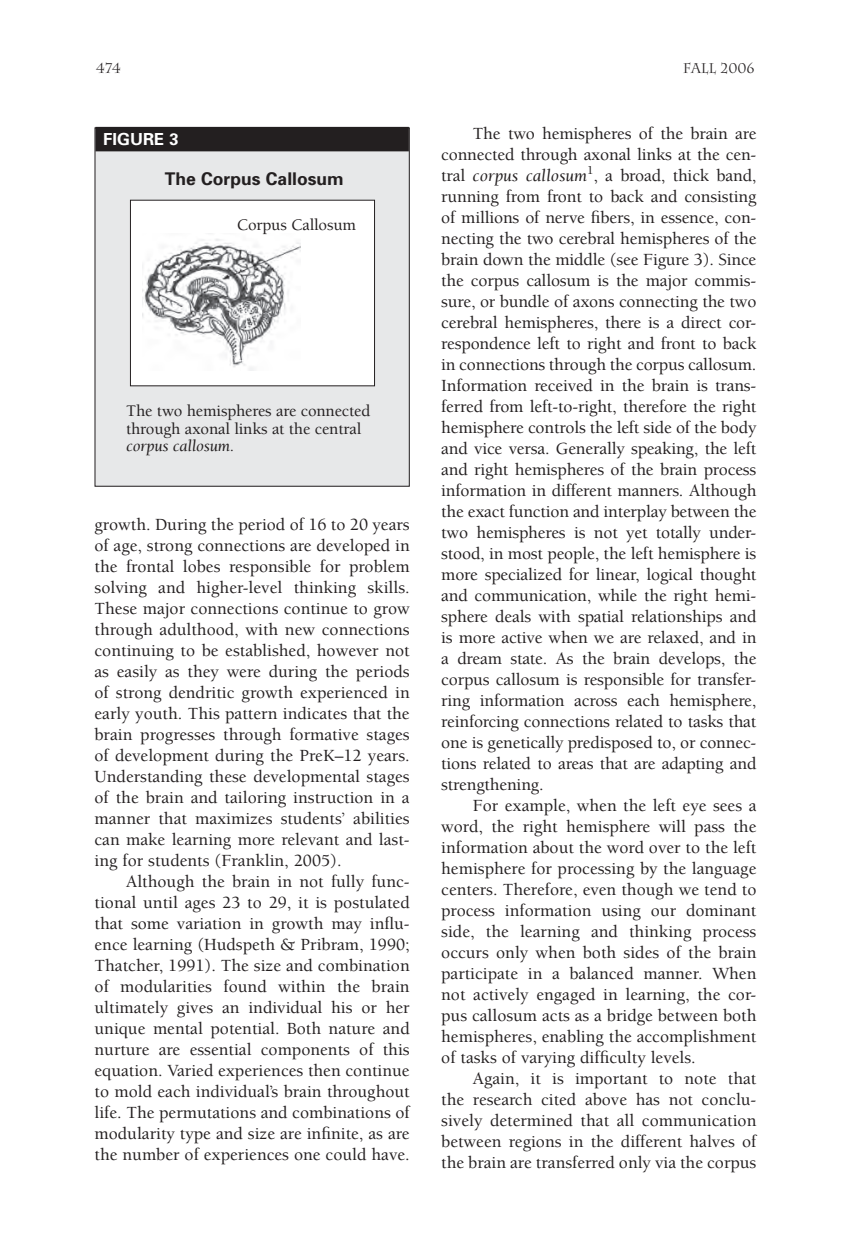
<style>
.page{position:relative;width:851px;height:1260px;background:#fff}
.page>*{position:absolute;margin:0;border:0;box-sizing:border-box;transform-origin:0 0}
.t1{font:500 17.5px/21px "Berkeley";color:#231f20;text-align:justify}
.t2{font:700 17.5px "Univers";color:#231f20}
.t3{font:500 16.62px/17.5px "Berkeley";letter-spacing:-.01em;color:#231f20}
.t4{font:italic 16.62px "Berkeley";letter-spacing:-.01em;color:#231f20}
.t5{font:700 16.62px "Univers";color:#fff}
.t6{font:14px "Charlemagne";letter-spacing:-.01em;color:#231f20}
.s1{font-weight:400;font-style:italic}
</style>
<div class="page">
<div style="left:95px;top:128px;width:314px;height:358px;background:#e7e8e9"></div>
<div style="left:95px;top:127px;width:314px;height:24px;background:#231f20"></div>
<div style="left:94px;top:127px;width:316px;height:360px;border:1px solid #231f20"></div>
<div style="left:130px;top:200px;width:244px;height:186px;background:#fff"></div>
<img style="left:143px;top:233px;width:158px;height:138px">
<div style="left:130px;top:200px;width:245px;height:186px;border:1px solid #231f20"></div>
<p class="t6" style="left:96px;top:60px;width:26px">474</p>
<p class="t6" style="left:682px;top:60px;width:73px">FALL 2006</p>
<p class="t5" style="left:103px;top:133px;width:77px">FIGURE 3</p>
<p class="t2" style="left:165px;top:172px;width:180px">The Corpus Callosum</p>
<p class="t3" style="left:237px;top:218px;width:121px">Corpus Callosum</p>
<p class="t3" style="left:126px;top:404px;width:246px">The two hemispheres are connected through axonal links at the central</p>
<p class="t4" style="left:126px;top:440px;width:110px">corpus callosum.</p>
<p class="t1" style="left:94px;top:516px;width:317px">growth. During the period of 16 to 20 years of age, strong connections are developed in the frontal lobes responsible for problem solving and higher-level thinking skills.<br>These major connections continue to grow through adulthood, with new connections continuing to be established, however not as easily as they were during the periods of strong dendritic growth experienced in early youth. This pattern indicates that the brain progresses through formative stages of development during the PreK–12 years.<br>Understanding these developmental stages of the brain and tailoring instruction in a manner that maximizes students’ abilities can make learning more relevant and last&shy;ing for students (Franklin, 2005).</p>
<p class="t1" style="left:94px;top:873px;width:317px;text-indent:32px">Although the brain in not fully func&shy;tional until ages 23 to 29, it is postulated that some variation in growth may influ&shy;ence learning (Hudspeth &amp; Pribram, 1990; Thatcher, 1991). The size and combination of modularities found within the brain ultimately gives an individual his or her unique mental potential. Both nature and nurture are essential components of this equation. Varied experiences then continue to mold each individual’s brain throughout life. The permutations and combinations of modularity type and size are infinite, as are the number of experiences one could have.</p>
<p class="t1" style="left:441px;top:125px;width:317px;text-indent:32px">The two hemispheres of the brain are connected through axonal links at the cen&shy;tral <span class="s1">corpus callosum</span><sup>1</sup>, a broad, thick band, running from front to back and consisting of millions of nerve fibers, in essence, con&shy;necting the two cerebral hemispheres of the brain down the middle (see Figure 3). Since the corpus callosum is the major commis&shy;sure, or bundle of axons connecting the two cerebral hemispheres, there is a direct cor&shy;respondence left to right and front to back in connections through the corpus callosum.<br>Information received in the brain is trans&shy;ferred from left-to-right, therefore the right hemisphere controls the left side of the body and vice versa. Generally speaking, the left and right hemispheres of the brain process information in different manners. Although the exact function and interplay between the two hemispheres is not yet totally under&shy;stood, in most people, the left hemisphere is more specialized for linear, logical thought and communication, while the right hemi&shy;sphere deals with spatial relationships and is more active when we are relaxed, and in a dream state. As the brain develops, the corpus callosum is responsible for transfer&shy;ring information across each hemisphere, reinforcing connections related to tasks that one is genetically predisposed to, or connec&shy;tions related to areas that are adapting and strengthening.</p>
<p class="t1" style="left:441px;top:797px;width:317px;text-indent:32px">For example, when the left eye sees a word, the right hemisphere will pass the information about the word over to the left hemisphere for processing by the language centers. Therefore, even though we tend to process information using our dominant side, the learning and thinking process occurs only when both sides of the brain participate in a balanced manner. When not actively engaged in learning, the cor&shy;pus callosum acts as a bridge between both hemispheres, enabling the accomplishment of tasks of varying difficulty levels.</p>
<p class="t1" style="left:441px;top:1070px;width:317px;text-indent:32px">Again, it is important to note that the research cited above has not conclu&shy;sively determined that all communication between regions in the different halves of the brain are transferred only via the corpus</p>
</div>
